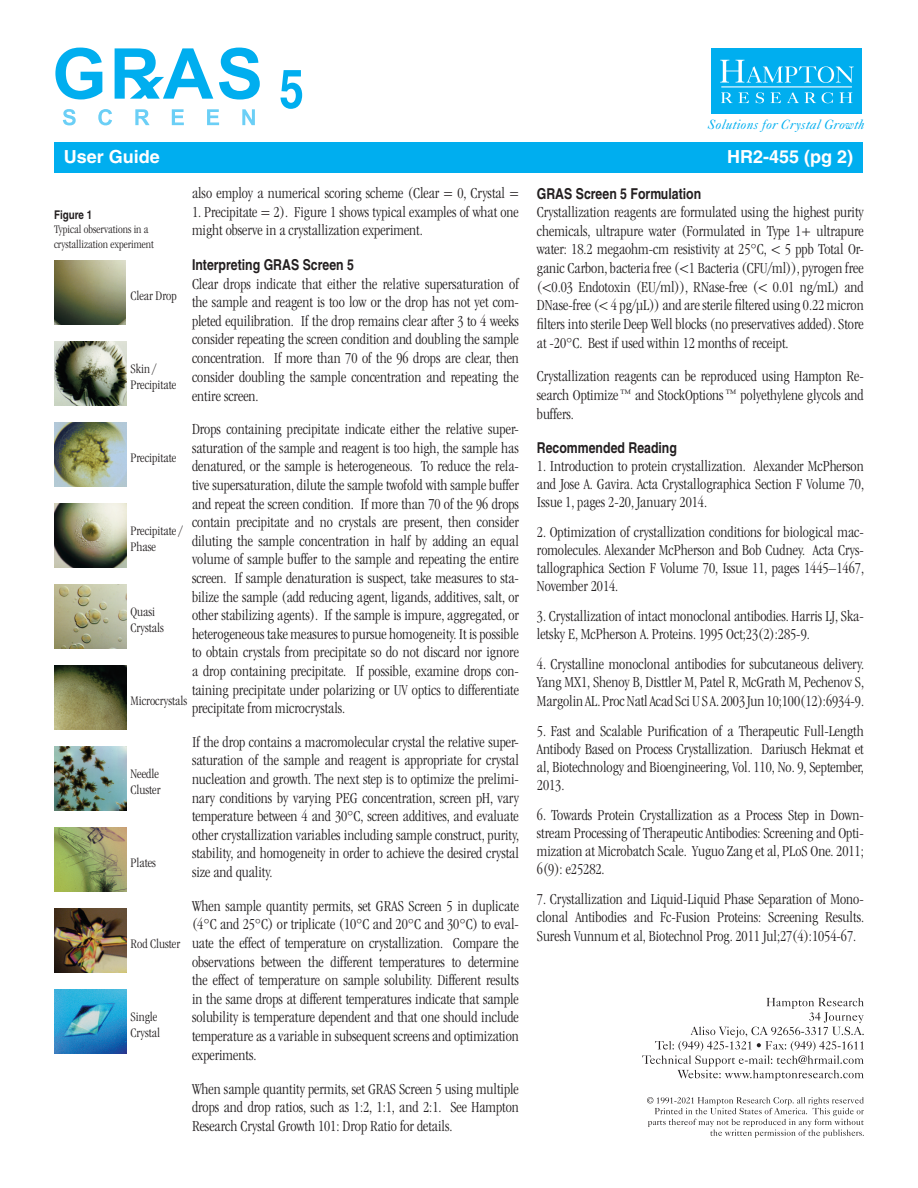
<style>
.page{position:relative;width:918px;height:1188px;background:#fff}
.page>*{position:absolute;margin:0;border:0;box-sizing:border-box;transform-origin:0 0}
.t1{font:700 18px "Helvetica";color:#fff}
.t2{font:300 condensed 15.75px/18.6px "ITC Garamond Std";color:#231f20;text-align:justify}
.t3{font:700 condensed 15px "Helvetica";color:#231f20}
.t4{font:300 condensed 13.5px "ITC Garamond Std";color:#231f20}
.t5{font:italic 13.5px "Caslon Five Forty";letter-spacing:.015em;color:#00aeef}
.t6{font:300 condensed 12px/14.4px "ITC Garamond Std";color:#231f20}
.t7{font:700 condensed 12px "Helvetica";color:#231f20}
</style>
<div class="page">
<div style="left:54px;top:143px;width:808px;height:30px;background:#00aeef"></div>
<div style="left:711px;top:48px;width:151px;height:66px;background:#00aeef"></div>
<svg style="left:720px;top:60px;width:134px;height:23px"></svg>
<svg style="left:721px;top:92px;width:28px;height:11px"></svg>
<svg style="left:756px;top:92px;width:8px;height:11px"></svg>
<svg style="left:771px;top:92px;width:10px;height:11px"></svg>
<svg style="left:787px;top:92px;width:12px;height:11px"></svg>
<svg style="left:805px;top:92px;width:11px;height:11px"></svg>
<svg style="left:822px;top:92px;width:11px;height:11px"></svg>
<svg style="left:839px;top:92px;width:13px;height:11px"></svg>
<hr style="left:721px;top:86px;width:131px;height:1px;background:#fff">
<img style="left:54px;top:260px;width:71px;height:64px">
<img style="left:55px;top:341px;width:71px;height:64px">
<img style="left:55px;top:422px;width:71px;height:64px">
<img style="left:55px;top:503px;width:71px;height:64px">
<img style="left:55px;top:584px;width:71px;height:64px">
<img style="left:55px;top:665px;width:71px;height:64px">
<img style="left:55px;top:746px;width:71px;height:64px">
<img style="left:55px;top:827px;width:71px;height:64px">
<img style="left:55px;top:908px;width:71px;height:64px">
<img style="left:55px;top:989px;width:71px;height:64px">
<svg style="left:55px;top:48px;width:47px;height:52px"></svg>
<svg style="left:219px;top:48px;width:41px;height:52px"></svg>
<svg style="left:63px;top:109px;width:13px;height:16px"></svg>
<svg style="left:98px;top:109px;width:14px;height:16px"></svg>
<svg style="left:135px;top:109px;width:15px;height:16px"></svg>
<svg style="left:172px;top:109px;width:12px;height:16px"></svg>
<svg style="left:207px;top:109px;width:12px;height:16px"></svg>
<svg style="left:242px;top:109px;width:13px;height:16px"></svg>
<svg style="left:115px;top:48px;width:98px;height:51px"></svg>
<svg style="left:281px;top:70px;width:21px;height:39px"></svg>
<svg style="left:642px;top:998px;width:222px;height:83px"></svg>
<svg style="left:647px;top:1097px;width:217px;height:41px"></svg>
<p class="t5" style="left:708px;top:116px;width:158px">Solutions for Crystal Growth</p>
<p class="t1" style="left:64px;top:146px;width:98px">User Guide</p>
<p class="t1" style="left:727px;top:146px;width:128px">HR2-455 (pg 2)</p>
<p class="t2" style="left:192px;top:184px;width:328px">also employ a numerical scoring scheme (Clear = 0, Crystal =</p>
<p class="t2" style="left:192px;top:202px;width:328px">1. Precipitate = 2). Figure 1 shows typical examples of what one might observe in a crystallization experiment.</p>
<p class="t3" style="left:192px;top:256px;width:164px">Interpreting GRAS Screen 5</p>
<p class="t2" style="left:192px;top:274px;width:328px">Clear drops indicate that either the relative supersaturation of the sample and reagent is too low or the drop has not yet com&shy;pleted equilibration. If the drop remains clear after 3 to 4 weeks consider repeating the screen condition and doubling the sample concentration. If more than 70 of the 96 drops are clear, then consider doubling the sample concentration and repeating the entire screen.</p>
<p class="t2" style="left:192px;top:420px;width:328px">Drops containing precipitate indicate either the relative super&shy;saturation of the sample and reagent is too high, the sample has denatured, or the sample is heterogeneous. To reduce the rela&shy;tive supersaturation, dilute the sample twofold with sample buffer and repeat the screen condition. If more than 70 of the 96 drops contain precipitate and no crystals are present, then consider diluting the sample concentration in half by adding an equal volume of sample buffer to the sample and repeating the entire screen. If sample denaturation is suspect, take measures to sta&shy;bilize the sample (add reducing agent, ligands, additives, salt, or other stabilizing agents). If the sample is impure, aggregated, or heterogeneous take measures to pursue homogeneity. It is possible to obtain crystals from precipitate so do not discard nor ignore a drop containing precipitate. If possible, examine drops con&shy;taining precipitate under polarizing or UV optics to differentiate precipitate from microcrystals.</p>
<p class="t2" style="left:192px;top:733px;width:329px">If the drop contains a macromolecular crystal the relative super&shy;saturation of the sample and reagent is appropriate for crystal nucleation and growth. The next step is to optimize the prelimi&shy;nary conditions by varying PEG concentration, screen pH, vary temperature between 4 and 30°C, screen additives, and evaluate other crystallization variables including sample construct, purity, stability, and homogeneity in order to achieve the desired crystal size and quality.</p>
<p class="t2" style="left:192px;top:897px;width:328px">When sample quantity permits, set GRAS Screen 5 in duplicate (4°C and 25°C) or triplicate (10°C and 20°C and 30°C) to eval&shy;uate the effect of temperature on crystallization. Compare the observations between the different temperatures to determine the effect of temperature on sample solubility. Different results in the same drops at different temperatures indicate that sample solubility is temperature dependent and that one should include temperature as a variable in subsequent screens and optimization experiments.</p>
<p class="t2" style="left:192px;top:1079px;width:328px">When sample quantity permits, set GRAS Screen 5 using multiple drops and drop ratios, such as 1:2, 1:1, and 2:1. See Hampton Research Crystal Growth 101: Drop Ratio for details.</p>
<p class="t7" style="left:54px;top:207px;width:40px">Figure 1</p>
<p class="t6" style="left:54px;top:222px;width:101px">Typical observations in a crystallization experiment</p>
<p class="t4" style="left:130px;top:289px;width:48px">Clear Drop</p>
<p class="t4" style="left:130px;top:362px;width:27px">Skin /</p>
<p class="t4" style="left:130px;top:378px;width:47px">Precipitate</p>
<p class="t4" style="left:130px;top:451px;width:47px">Precipitate</p>
<p class="t4" style="left:130px;top:524px;width:54px">Precipitate /</p>
<p class="t4" style="left:130px;top:540px;width:27px">Phase</p>
<p class="t4" style="left:130px;top:605px;width:26px">Quasi</p>
<p class="t4" style="left:130px;top:621px;width:35px">Crystals</p>
<p class="t4" style="left:130px;top:694px;width:58px">Microcrystals</p>
<p class="t4" style="left:130px;top:767px;width:30px">Needle</p>
<p class="t4" style="left:130px;top:783px;width:31px">Cluster</p>
<p class="t4" style="left:130px;top:856px;width:27px">Plates</p>
<p class="t4" style="left:130px;top:937px;width:51px">Rod Cluster</p>
<p class="t4" style="left:130px;top:1010px;width:28px">Single</p>
<p class="t4" style="left:130px;top:1026px;width:31px">Crystal</p>
<p class="t3" style="left:537px;top:184px;width:166px">GRAS Screen 5 Formulation</p>
<p class="t2" style="left:537px;top:203px;width:328px">Crystallization reagents are formulated using the highest purity chemicals, ultrapure water (Formulated in Type 1+ ultrapure water: 18.2 megaohm-cm resistivity at 25°C, &lt; 5 ppb Total Or&shy;ganic Carbon, bacteria free (&lt;1 Bacteria (CFU/ml)), pyrogen free (&lt;0.03 Endotoxin (EU/ml)), RNase-free (&lt; 0.01 ng/mL) and DNase-free (&lt; 4 pg/µL)) and are sterile filtered using 0.22 micron filters into sterile Deep Well blocks (no preservatives added). Store at -20°C. Best if used within 12 months of receipt.</p>
<p class="t2" style="left:537px;top:367px;width:328px">Crystallization reagents can be reproduced using Hampton Re&shy;search Optimize <sup>™</sup> and StockOptions <sup>™</sup> polyethylene glycols and buffers.</p>
<p class="t3" style="left:537px;top:439px;width:142px">Recommended Reading</p>
<p class="t2" style="left:537px;top:457px;width:329px;line-height:18px">1. Introduction to protein crystallization. Alexander McPherson and Jose A. Gavira. Acta Crystallographica Section F Volume 70, Issue 1, pages 2-20, January 2014.</p>
<p class="t2" style="left:537px;top:523px;width:329px;line-height:18px">2. Optimization of crystallization conditions for biological mac&shy;romolecules. Alexander McPherson and Bob Cudney. Acta Crys&shy;tallographica Section F Volume 70, Issue 11, pages 1445–1467, November 2014.</p>
<p class="t2" style="left:537px;top:607px;width:328px;line-height:18px">3. Crystallization of intact monoclonal antibodies. Harris LJ, Ska&shy;letsky E, McPherson A. Proteins. 1995 Oct;23(2):285-9.</p>
<p class="t2" style="left:537px;top:655px;width:329px">4. Crystalline monoclonal antibodies for subcutaneous delivery.<br>Yang MX1, Shenoy B, Disttler M, Patel R, McGrath M, Pechenov S, Margolin AL. Proc Natl Acad Sci U S A. 2003 Jun 10;100(12):6934-9.</p>
<p class="t2" style="left:537px;top:722px;width:329px;line-height:18px">5. Fast and Scalable Purification of a Therapeutic Full-Length Antibody Based on Process Crystallization. Dariusch Hekmat et al, Biotechnology and Bioengineering, Vol. 110, No. 9, September, 2013.</p>
<p class="t2" style="left:537px;top:806px;width:328px;line-height:18px">6. Towards Protein Crystallization as a Process Step in Down&shy;stream Processing of Therapeutic Antibodies: Screening and Opti&shy;mization at Microbatch Scale. Yuguo Zang et al, PLoS One. 2011; 6(9): e25282.</p>
<p class="t2" style="left:537px;top:890px;width:329px">7. Crystallization and Liquid-Liquid Phase Separation of Mono&shy;clonal Antibodies and Fc-Fusion Proteins: Screening Results.<br>Suresh Vunnum et al, Biotechnol Prog. 2011 Jul;27(4):1054-67.</p>
</div>
